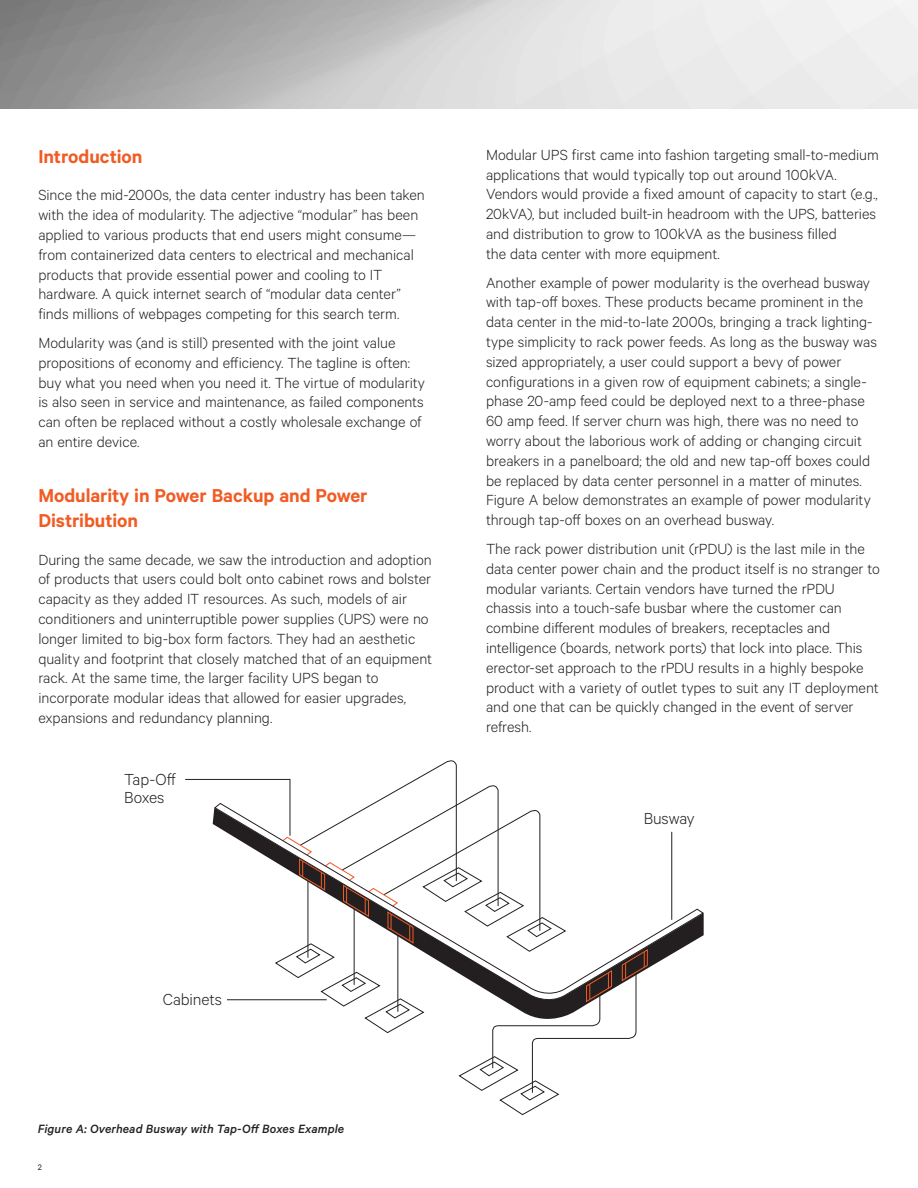
<style>
.page{position:relative;width:918px;height:1188px;background:#fff}
.page>*{position:absolute;margin:0;border:0;box-sizing:border-box;transform-origin:0 0}
.t1{font:600 21px/25.2px "Calibre";letter-spacing:-.005em;color:#f15b24}
.t2{font:300 18px/18px "Calibre";letter-spacing:-.005em;color:#231f20}
.t3{font:300 16.5px/19.8px "Calibre";color:#231f20}
.t4{font:italic 500 13.5px "Calibre";letter-spacing:.005em;color:#231f20}
.t5{font:9px "Calibre";color:#231f20}
</style>
<div class="page">
<svg style="left:0;top:0;width:918px;height:109px"></svg>
<svg style="left:648px;top:831px;width:56px;height:137px"></svg>
<svg style="left:185px;top:760px;width:463px;height:355px"></svg>
<hr style="left:227px;top:999px;width:100px;height:1px;background:#231f20">
<hr style="left:671px;top:832px;width:1px;height:88px;background:#231f20">
<p class="t1" style="left:38px;top:143px;width:105px">Introduction</p>
<p class="t3" style="left:38px;top:185px;width:388px">Since the mid-2000s, the data center industry has been taken with the idea of modularity. The adjective “modular” has been applied to various products that end users might consume— from containerized data centers to electrical and mechanical products that provide essential power and cooling to IT hardware. A quick internet search of “modular data center” finds millions of webpages competing for this search term.</p>
<p class="t3" style="left:38px;top:332px;width:388px">Modularity was (and is still) presented with the joint value propositions of economy and efficiency. The tagline is often: buy what you need when you need it. The virtue of modularity is also seen in service and maintenance, as failed components can often be replaced without a costly wholesale exchange of an entire device.</p>
<p class="t1" style="left:38px;top:482px;width:331px">Modularity in Power Backup and Power<br>Distribution</p>
<p class="t3" style="left:38px;top:549px;width:395px">During the same decade, we saw the introduction and adoption of products that users could bolt onto cabinet rows and bolster capacity as they added IT resources. As such, models of air conditioners and uninterruptible power supplies (UPS) were no longer limited to big-box form factors. They had an aesthetic quality and footprint that closely matched that of an equipment rack. At the same time, the larger facility UPS began to incorporate modular ideas that allowed for easier upgrades, expansions and redundancy planning.</p>
<p class="t2" style="left:124px;top:769px;width:53px">Tap-Off<br>Boxes</p>
<p class="t3" style="left:486px;top:144px;width:394px">Modular UPS first came into fashion targeting small-to-medium applications that would typically top out around 100kVA.<br>Vendors would provide a fixed amount of capacity to start (e.g., 20kVA), but included built-in headroom with the UPS, batteries and distribution to grow to 100kVA as the business filled<br>the data center with more equipment.</p>
<p class="t3" style="left:486px;top:272px;width:392px">Another example of power modularity is the overhead busway with tap-off boxes. These products became prominent in the data center in the mid-to-late 2000s, bringing a track lighting&shy;type simplicity to rack power feeds. As long as the busway was sized appropriately, a user could support a bevy of power configurations in a given row of equipment cabinets; a single&shy;phase 20-amp feed could be deployed next to a three-phase 60 amp feed. If server churn was high, there was no need to worry about the laborious work of adding or changing circuit breakers in a panelboard; the old and new tap-off boxes could be replaced by data center personnel in a matter of minutes.<br>Figure A below demonstrates an example of power modularity through tap-off boxes on an overhead busway.</p>
<p class="t3" style="left:486px;top:538px;width:396px">The rack power distribution unit (rPDU) is the last mile in the data center power chain and the product itself is no stranger to modular variants. Certain vendors have turned the rPDU chassis into a touch-safe busbar where the customer can combine different modules of breakers, receptacles and intelligence (boards, network ports) that lock into place. This erector-set approach to the rPDU results in a highly bespoke product with a variety of outlet types to suit any IT deployment and one that can be quickly changed in the event of server refresh.</p>
<p class="t2" style="left:644px;top:808px;width:53px">Busway</p>
<p class="t2" style="left:163px;top:990px;width:61px">Cabinets</p>
<p class="t4" style="left:38px;top:1121px;width:308px">Figure A: Overhead Busway with Tap-Off Boxes Example</p>
<p class="t5" style="left:38px;top:1162px;width:6px">2</p>
</div>
